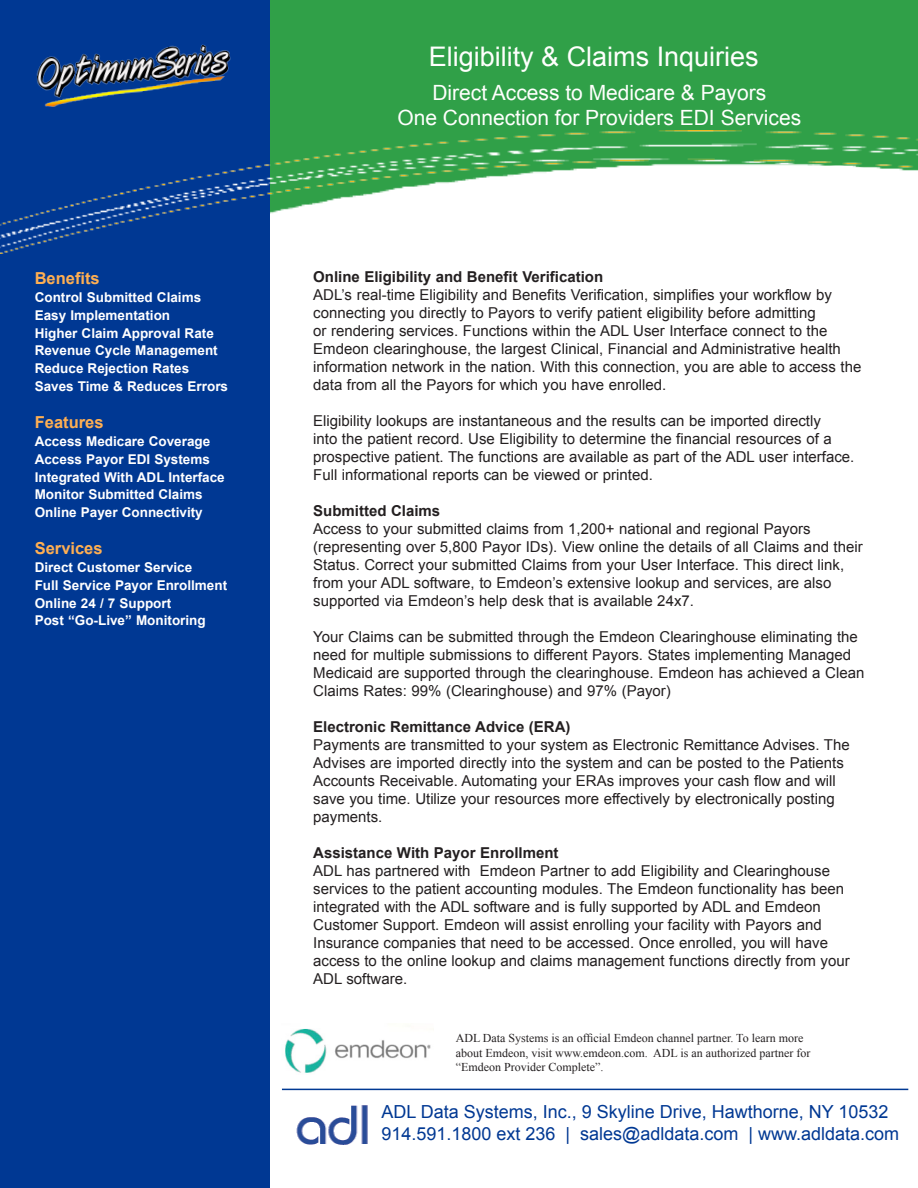
<style>
.page{position:relative;width:918px;height:1188px;background:#fff}
.page>*{position:absolute;margin:0;border:0;box-sizing:border-box;transform-origin:0 0}
.t1{font:27px "Arial";color:#fffffd}
.t2{font:21px/25.2px "Arial";color:#fffffd;text-align:center}
.t3{font:18px/21.6px "Arial";color:#003893}
.t4{font:700 16.5px "Arial";color:#ffaf52}
.t5{font:15px/18px "Arial";color:#231f20}
.t6{font:700 15px "Arial";color:#231f20}
.t7{font:700 13.5px/18px "Arial";color:#fff}
.t8{font:12px/14.4px "Times New Roman";color:#231f20}
</style>
<div class="page">
<div style="left:270px;top:0;width:648px;height:130px;background:#30a048"></div>
<div style="left:0;top:0;width:270px;height:1188px;background:#003893"></div>
<img style="left:36px;top:44px;width:195px;height:63px">
<div style="left:332px;top:42px;width:524px;height:28px;background:#30a048"></div>
<div style="left:389px;top:79px;width:421px;height:51px;background:#30a048"></div>
<img style="left:0;top:130px;width:918px;height:124px">
<img style="left:285px;top:1029px;width:146px;height:44px">
<hr style="left:282px;top:1089px;width:626px;height:1px;background:#003993">
<img style="left:296px;top:1105px;width:72px;height:40px">
<p class="t4" style="left:35px;top:267px;width:67px">Benefits</p>
<p class="t7" style="left:35px;top:288px;width:195px">Control Submitted Claims<br>Easy Implementation<br>Higher Claim Approval Rate<br>Revenue Cycle Management<br>Reduce Rejection Rates<br>Saves Time &amp; Reduces Errors</p>
<p class="t4" style="left:35px;top:411px;width:70px">Features</p>
<p class="t7" style="left:35px;top:432px;width:192px">Access Medicare Coverage<br>Access Payor EDI Systems<br>Integrated With ADL Interface<br>Monitor Submitted Claims<br>Online Payer Connectivity</p>
<p class="t4" style="left:35px;top:537px;width:69px">Services</p>
<p class="t7" style="left:35px;top:558px;width:194px">Direct Customer Service<br>Full Service Payor Enrollment<br>Online 24 / 7 Support<br>Post “Go-Live” Monitoring</p>
<h1 class="t1" style="left:429px;top:39px;width:332px">Eligibility &amp; Claims Inquiries</h1>
<h2 class="t2" style="left:397px;top:80px;width:405px">Direct Access to Medicare &amp; Payors<br>One Connection for Providers EDI Services</h2>
<p class="t6" style="left:313px;top:267px;width:292px">Online Eligibility and Benefit Verification</p>
<p class="t5" style="left:313px;top:286px;width:550px">ADL’s real-time Eligibility and Benefits Verification, simplifies your workflow by connecting you directly to Payors to verify patient eligibility before admitting<br>or rendering services. Functions within the ADL User Interface connect to the Emdeon clearinghouse, the largest Clinical, Financial and Administrative health information network in the nation. With this connection, you are able to access the data from all the Payors for which you have enrolled.</p>
<p class="t5" style="left:313px;top:412px;width:543px">Eligibility lookups are instantaneous and the results can be imported directly<br>into the patient record. Use Eligibility to determine the financial resources of a prospective patient. The functions are available as part of the ADL user interface.<br>Full informational reports can be viewed or printed.</p>
<p class="t6" style="left:313px;top:501px;width:129px">Submitted Claims</p>
<p class="t5" style="left:313px;top:520px;width:551px">Access to your submitted claims from 1,200+ national and regional Payors (representing over 5,800 Payor IDs). View online the details of all Claims and their Status. Correct your submitted Claims from your User Interface. This direct link, from your ADL software, to Emdeon’s extensive lookup and services, are also supported via Emdeon’s help desk that is available 24x7.</p>
<p class="t5" style="left:313px;top:628px;width:553px">Your Claims can be submitted through the Emdeon Clearinghouse eliminating the need for multiple submissions to different Payors. States implementing Managed Medicaid are supported through the clearinghouse. Emdeon has achieved a Clean Claims Rates: 99% (Clearinghouse) and 97% (Payor)</p>
<p class="t6" style="left:313px;top:717px;width:259px">Electronic Remittance Advice (ERA)</p>
<p class="t5" style="left:313px;top:736px;width:538px">Payments are transmitted to your system as Electronic Remittance Advises. The Advises are imported directly into the system and can be posted to the Patients Accounts Receivable. Automating your ERAs improves your cash flow and will save you time. Utilize your resources more effectively by electronically posting payments.</p>
<p class="t6" style="left:313px;top:843px;width:247px">Assistance With Payor Enrollment</p>
<p class="t5" style="left:313px;top:862px;width:538px">ADL has partnered with Emdeon Partner to add Eligibility and Clearinghouse services to the patient accounting modules. The Emdeon functionality has been integrated with the ADL software and is fully supported by ADL and Emdeon Customer Support. Emdeon will assist enrolling your facility with Payors and Insurance companies that need to be accessed. Once enrolled, you will have access to the online lookup and claims management functions directly from your ADL software.</p>
<p class="t8" style="left:456px;top:1031px;width:356px">ADL Data Systems is an official Emdeon channel partner. To learn more about Emdeon, visit www.emdeon.com. ADL is an authorized partner for “Emdeon Provider Complete”.</p>
<p class="t3" style="left:381px;top:1102px;width:519px">ADL Data Systems, Inc., 9 Skyline Drive, Hawthorne, NY 10532<br>914.591.1800 ext 236 | sales@adldata.com | www.adldata.com</p>
</div>
